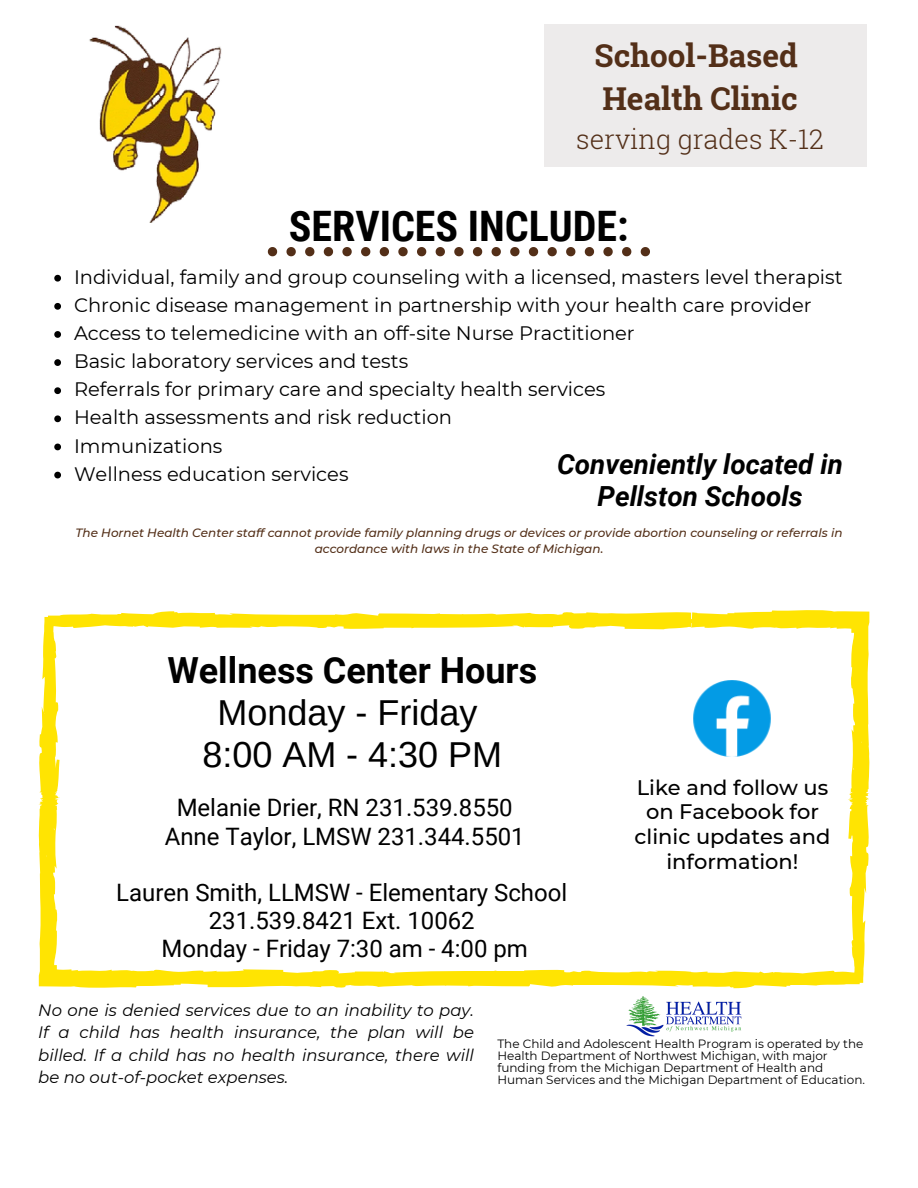
<style>
.page{position:relative;width:918px;height:1188px;background:#fff}
.page>*{position:absolute;margin:0;border:0;box-sizing:border-box;transform-origin:0 0}
.t1{font:700 42px "Roboto Condensed";color:#000}
.t2{font:36px/41.7px "Arimo";color:#000;text-align:center}
.t3{font:700 36px "Roboto";color:#000}
.t4{font:700 31.5px/43.8px "Roboto Slab";color:#532f18}
.t5{font:italic 700 27.75px/32.7px "Roboto";color:#000;text-align:center}
.t6{font:300 27px "Roboto Slab";color:#532f18}
.t7{font:24px/28.2px "Roboto";color:#000;text-align:center}
.t8{font:500 21px/24.8px "Montserrat";color:#000;text-align:center}
.t9{font:19.5px/28.2px "Montserrat";color:#000}
.t10{font:italic 16.5px/22.5px "Montserrat";color:#000;text-align:justify}
.t11{font:12px/12px "Montserrat";color:#000}
.t12{font:italic 500 12px/16px "Montserrat";color:#532f18;text-align:center}
</style>
<div class="page">
<svg style="left:38px;top:610px;width:832px;height:378px"></svg>
<img style="left:626px;top:996px;width:116px;height:41px">
<img style="left:684px;top:670px;width:97px;height:97px">
<svg style="left:54px;top:275px;width:7px;height:7px"></svg>
<svg style="left:54px;top:303px;width:7px;height:7px"></svg>
<svg style="left:54px;top:331px;width:7px;height:7px"></svg>
<svg style="left:54px;top:359px;width:7px;height:7px"></svg>
<svg style="left:54px;top:387px;width:7px;height:7px"></svg>
<svg style="left:54px;top:415px;width:7px;height:7px"></svg>
<svg style="left:54px;top:444px;width:7px;height:6px"></svg>
<svg style="left:54px;top:472px;width:7px;height:6px"></svg>
<svg style="left:268px;top:247px;width:9px;height:9px"></svg>
<svg style="left:286px;top:247px;width:10px;height:9px"></svg>
<svg style="left:305px;top:247px;width:9px;height:9px"></svg>
<svg style="left:324px;top:247px;width:9px;height:9px"></svg>
<svg style="left:342px;top:247px;width:10px;height:9px"></svg>
<svg style="left:361px;top:247px;width:9px;height:9px"></svg>
<svg style="left:380px;top:247px;width:9px;height:9px"></svg>
<svg style="left:398px;top:247px;width:10px;height:9px"></svg>
<svg style="left:417px;top:247px;width:9px;height:9px"></svg>
<svg style="left:436px;top:247px;width:9px;height:9px"></svg>
<svg style="left:454px;top:247px;width:10px;height:9px"></svg>
<svg style="left:473px;top:247px;width:9px;height:9px"></svg>
<svg style="left:492px;top:247px;width:9px;height:9px"></svg>
<svg style="left:510px;top:247px;width:10px;height:9px"></svg>
<svg style="left:529px;top:247px;width:9px;height:9px"></svg>
<svg style="left:547px;top:247px;width:10px;height:9px"></svg>
<svg style="left:566px;top:247px;width:9px;height:9px"></svg>
<svg style="left:585px;top:247px;width:9px;height:9px"></svg>
<svg style="left:603px;top:247px;width:10px;height:9px"></svg>
<svg style="left:622px;top:247px;width:9px;height:9px"></svg>
<svg style="left:641px;top:247px;width:9px;height:9px"></svg>
<div style="left:544px;top:24px;width:323px;height:143px;background:#edebeb"></div>
<img style="left:89px;top:25px;width:133px;height:197px">
<h3 class="t4" style="left:595px;top:32px;width:205px">School-Based<br>Health Clinic</h3>
<h3 class="t6" style="left:576px;top:120px;width:249px">serving grades K-12</h3>
<h1 class="t1" style="left:289px;top:202px;width:341px">SERVICES INCLUDE:</h1>
<p class="t9" style="left:74px;top:263px;width:770px">Individual, family and group counseling with a licensed, masters level therapist Chronic disease management in partnership with your health care provider Access to telemedicine with an off-site Nurse Practitioner<br>Basic laboratory services and tests<br>Referrals for primary care and specialty health services<br>Health assessments and risk reduction<br>Immunizations<br>Wellness education services</p>
<h3 class="t5" style="left:557px;top:448px;width:287px">Conveniently located in<br>Pellston Schools</h3>
<p class="t12" style="left:76px;top:525px;width:769px">The Hornet Health Center staff cannot provide family planning drugs or devices or provide abortion counseling or referrals in accordance with laws in the State of Michigan.</p>
<h2 class="t3" style="left:167px;top:649px;width:371px">Wellness Center Hours</h2>
<h2 class="t2" style="left:202px;top:692px;width:301px">Monday - Friday<br>8:00 AM - 4:30 PM</h2>
<p class="t7" style="left:165px;top:794px;width:362px">Melanie Drier, RN 231.539.8550<br>Anne Taylor, LMSW 231.344.5501</p>
<p class="t7" style="left:116px;top:879px;width:453px">Lauren Smith, LLMSW - Elementary School<br>231.539.8421 Ext. 10062<br>Monday - Friday 7:30 am - 4:00 pm</p>
<p class="t8" style="left:635px;top:775px;width:197px">Like and follow us on Facebook for clinic updates and information!</p>
<p class="t10" style="left:38px;top:998px;width:437px">No one is denied services due to an inability to pay.<br>If a child has health insurance, the plan will be billed. If a child has no health insurance, there will be no out-of-pocket expenses.</p>
<p class="t11" style="left:497px;top:1038px;width:369px">The Child and Adolescent Health Program is operated by the Health Department of Northwest Michigan, with major funding from the Michigan Department of Health and Human Services and the Michigan Department of Education.</p>
</div>
